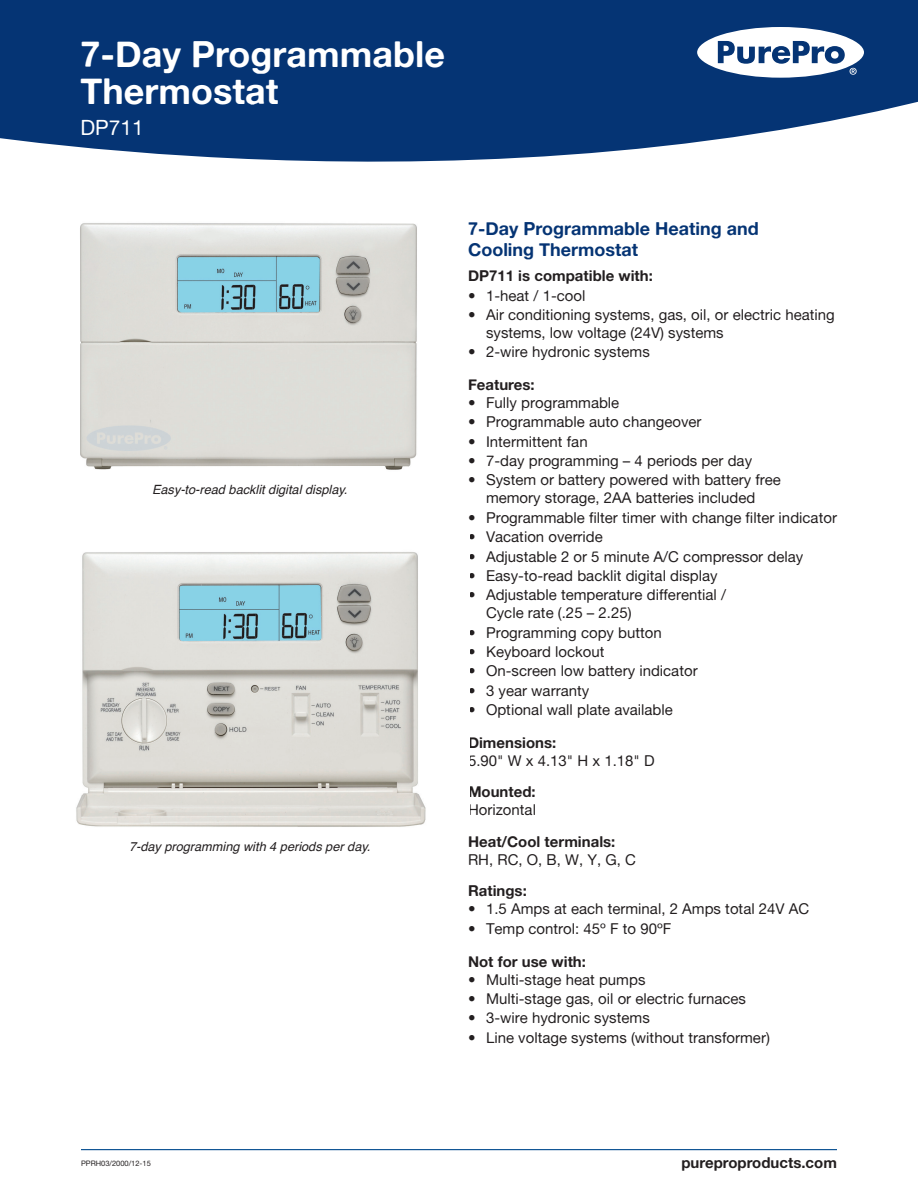
<style>
.page{position:relative;width:918px;height:1188px;background:#fff}
.page>*{position:absolute;margin:0;border:0;box-sizing:border-box;transform-origin:0 0}
.Header_in_Swoop{font:36px/37.5px "Alte Haas Grotesk Bold";color:#fff}
.Subhead-Model____in{font:21px "Alte Haas Grotesk";color:#fff}
.Heading{font:18px/21.6px "Alte Haas Grotesk Bold";color:#053474}
.Bold_header{font:15px/18px "Alte Haas Grotesk";color:#231f20}
.Bold_header-2{font:15px/18px "Alte Haas Grotesk Bold";color:#231f20}
.bulleted_text{font:15px "Alte Haas Grotesk Bold";color:#231f20}
.Body_text{font:15px "Alte Haas Grotesk Bold";color:#231f20}
.t1{font:italic 12.75px "Helvetica";color:#231f20}
.t2{font:7.5px "Alte Haas Grotesk";color:#231f20}
.s1{font-family:"Alte Haas Grotesk Bold"}
.s2{font-family:"Alte Haas Grotesk"}
</style>
<div class="page">
<svg style="left:0;top:0;width:918px;height:162px;background:#1d4781"></svg>
<svg style="left:697px;top:27px;width:167px;height:51px"></svg>
<hr style="left:81px;top:1149px;width:756px;height:1px;background:#004a8d">
<img style="left:80px;top:223px;width:337px;height:247px">
<img style="left:76px;top:552px;width:350px;height:275px">
<p class="Header_in_Swoop" style="left:81px;top:34px;width:366px">7-Day Programmable<br>Thermostat</p>
<p class="Subhead-Model____in" style="left:81px;top:115px;width:65px">DP711</p>
<p class="t1" style="left:152px;top:480px;width:197px">Easy-to-read backlit digital display.</p>
<p class="t1" style="left:129px;top:836px;width:243px">7-day programming with 4 periods per day.</p>
<p class="Heading" style="left:468px;top:217px;width:292px">7-Day Programmable Heating and<br>Cooling Thermostat</p>
<p class="bulleted_text" style="left:468px;top:267px;width:186px">DP711 is compatible with:</p>
<p class="Bold_header" style="left:468px;top:286px;width:119px">• 1-heat / 1-cool</p>
<p class="Bold_header" style="left:486px;top:305px;width:350px;text-indent:-18px">• Air conditioning systems, gas, oil, or electric heating systems, low voltage (24V) systems</p>
<p class="Bold_header" style="left:468px;top:343px;width:183px">• 2-wire hydronic systems</p>
<p class="Bold_header-2" style="left:468px;top:375px;width:68px">Features:</p>
<p class="Bold_header" style="left:468px;top:394px;width:153px">• Fully programmable</p>
<p class="Bold_header" style="left:468px;top:413px;width:235px">• Programmable auto changeover</p>
<p class="Bold_header" style="left:468px;top:432px;width:121px">• Intermittent fan</p>
<p class="Bold_header" style="left:468px;top:452px;width:286px">• 7-day programming – 4 periods per day</p>
<p class="Bold_header" style="left:468px;top:471px;width:315px;text-align:center">• System or battery powered with battery free memory storage, 2AA batteries included</p>
<p class="Bold_header" style="left:468px;top:508px;width:371px">• Programmable filter timer with change filter indicator</p>
<p class="Bold_header" style="left:468px;top:528px;width:136px">• Vacation override</p>
<p class="Bold_header" style="left:468px;top:547px;width:337px">• Adjustable 2 or 5 minute A/C compressor delay</p>
<p class="Bold_header" style="left:468px;top:566px;width:251px">• Easy-to-read backlit digital display</p>
<p class="Bold_header" style="left:486px;top:586px;width:242px;text-indent:-18px">• Adjustable temperature differential /<br>Cycle rate (.25 – 2.25)</p>
<p class="Bold_header" style="left:468px;top:623px;width:195px">• Programming copy button</p>
<p class="Bold_header" style="left:468px;top:642px;width:138px">• Keyboard lockout</p>
<p class="Bold_header" style="left:468px;top:662px;width:231px">• On-screen low battery indicator</p>
<p class="Bold_header" style="left:468px;top:681px;width:123px">• 3 year warranty</p>
<p class="Bold_header" style="left:468px;top:700px;width:206px">• Optional wall plate available</p>
<p class="Bold_header" style="left:468px;top:733px;width:188px"><span class="s1">Dimensions:<br></span>5.90" W x 4.13" H x 1.18" D</p>
<p class="Bold_header" style="left:468px;top:783px;width:70px"><span class="s1">Mounted:<br></span>Horizontal</p>
<p class="Bold_header-2" style="left:468px;top:832px;width:170px">Heat/Cool terminals:<br><span class="s2">RH, RC, O, B, W, Y, G, C</span></p>
<p class="Bold_header-2" style="left:468px;top:882px;width:60px">Ratings:</p>
<p class="Bold_header" style="left:468px;top:900px;width:343px">• 1.5 Amps at each terminal, 2 Amps total 24V AC</p>
<p class="Bold_header" style="left:468px;top:919px;width:205px">• Temp control: 45º F to 90ºF</p>
<p class="Bold_header-2" style="left:468px;top:952px;width:120px">Not for use with:</p>
<p class="Bold_header" style="left:468px;top:970px;width:179px">• Multi-stage heat pumps</p>
<p class="Bold_header" style="left:468px;top:989px;width:280px">• Multi-stage gas, oil or electric furnaces</p>
<p class="Bold_header" style="left:468px;top:1009px;width:183px">• 3-wire hydronic systems</p>
<p class="Bold_header" style="left:468px;top:1028px;width:303px">• Line voltage systems (without transformer)</p>
<p class="t2" style="left:81px;top:1159px;width:71px">PPRH03/2000/12-15</p>
<p class="Body_text" style="left:681px;top:1153px;width:157px">pureproproducts.com</p>
</div>
